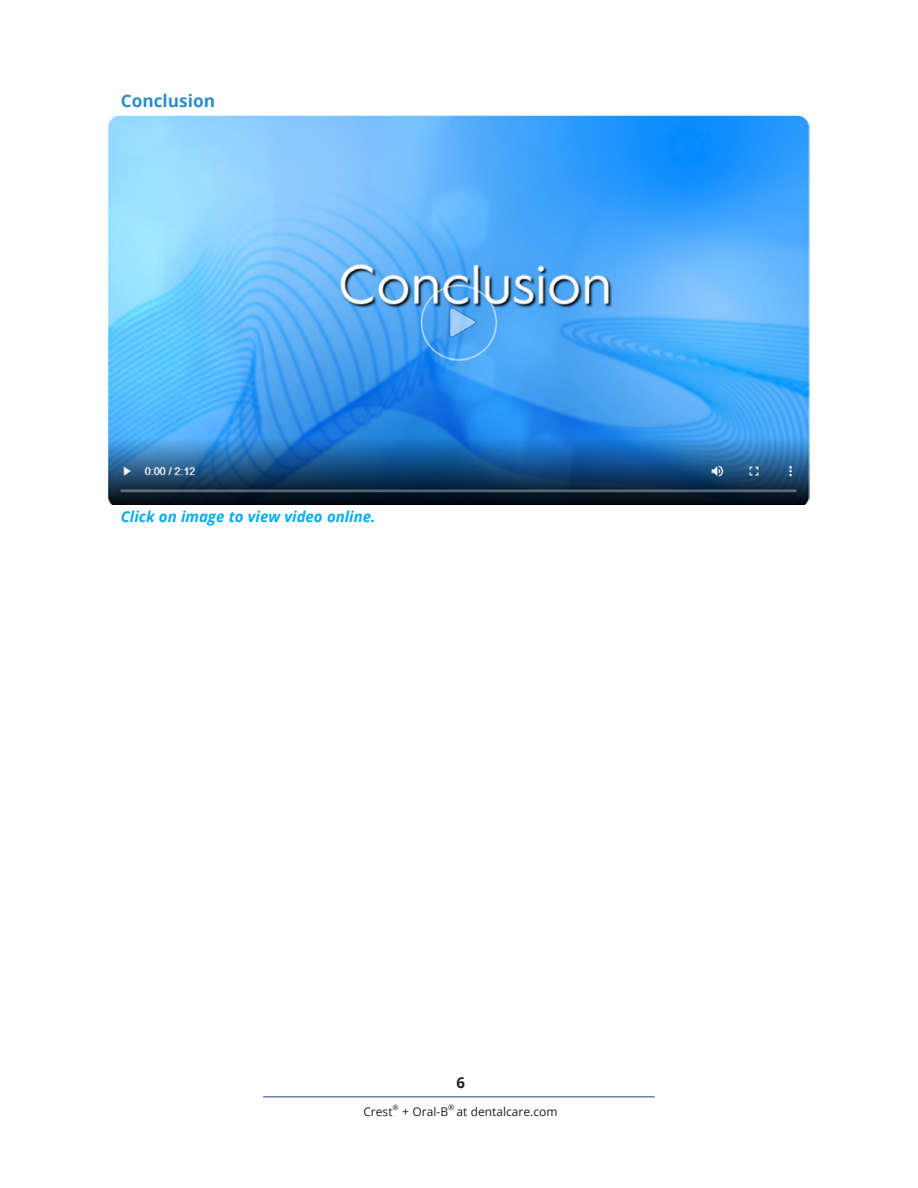
<style>
.page{position:relative;width:918px;height:1188px;background:#fff}
.page>*{position:absolute;margin:0;border:0;box-sizing:border-box;transform-origin:0 0}
.Figure{font:700 17.25px "Open Sans";color:#298fce}
.Figure-2{font:italic 700 15px "Open Sans";color:#00aeef}
.t1{font:700 15px "Open Sans";color:#231f20}
.t2{font:12px "Open Sans";color:#231f20}
.t3{font:7.5px "Open Sans";color:#231f20}
</style>
<div class="page">
<hr style="left:263px;top:1096px;width:392px;height:1px;background:#164481">
<img style="left:108px;top:115px;width:702px;height:389px">
<p class="Figure" style="left:121px;top:88px;width:96px">Conclusion</p>
<p class="Figure-2" style="left:121px;top:506px;width:256px">Click on image to view video online.</p>
<p class="t1" style="left:456px;top:1072px;width:10px">6</p>
<p class="t2" style="left:363px;top:1103px;width:31px">Crest</p>
<p class="t3" style="left:393px;top:1102px;width:8px">®</p>
<p class="t2" style="left:402px;top:1103px;width:47px">+ Oral-B</p>
<p class="t3" style="left:448px;top:1102px;width:8px">®</p>
<p class="t2" style="left:457px;top:1103px;width:103px">at dentalcare.com</p>
</div>
